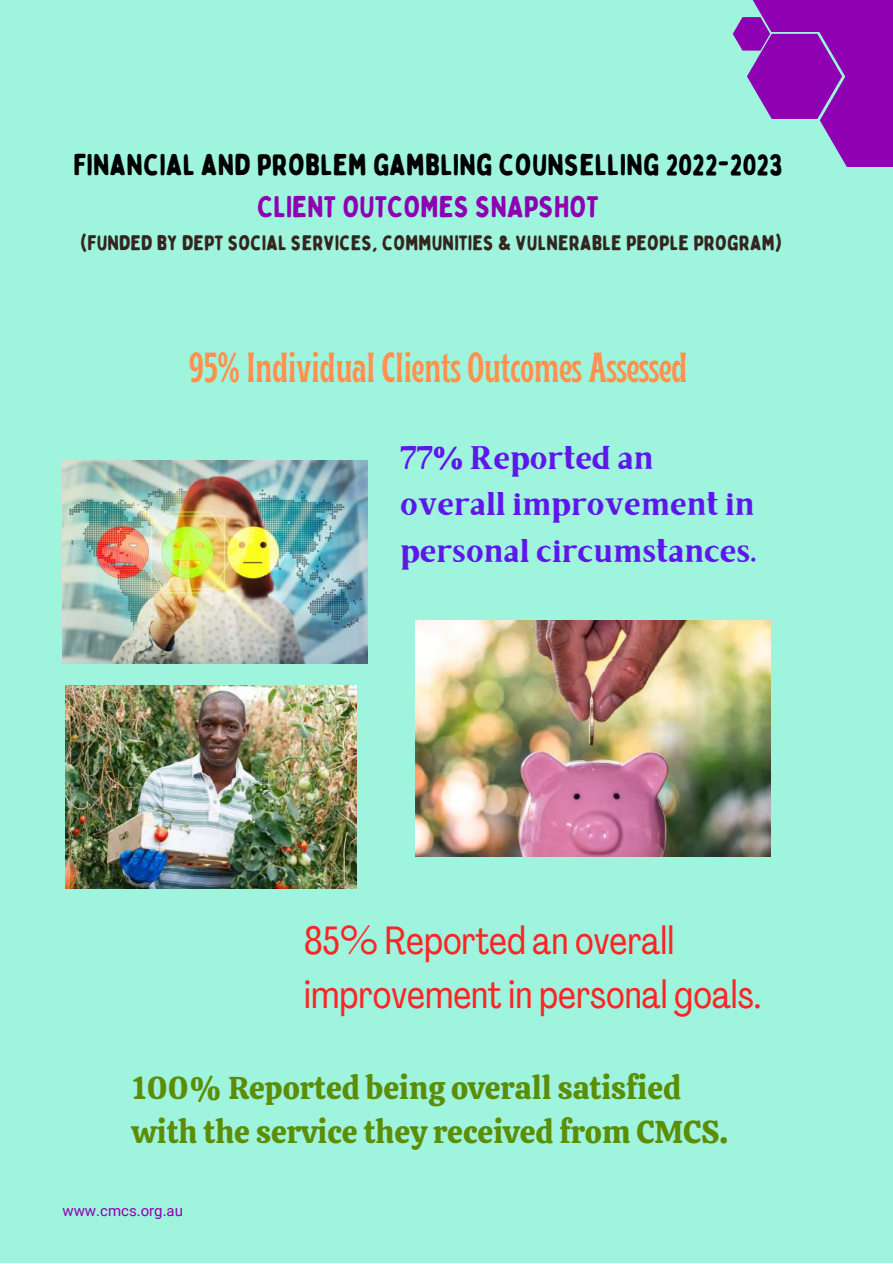
<style>
.page{position:relative;width:893px;height:1264px;background:#fff}
.page>*{position:absolute;margin:0;border:0;box-sizing:border-box;transform-origin:0 0}
.t1{font:700 condensed 42px "Brice";color:#ff914d}
.t2{font:39px/54px "Agrandir Tight";color:#fa2525}
.t3{font:700 33px/46px "Brixton TC";color:#5e17eb}
.t4{font:31.5px/43.8px "Calistoga";color:#5b8d05}
.t5{font:30px "Bobby Jones Soft";color:#000}
.t6{font:30px "Bobby Jones Soft";color:#8e00b2}
.t7{font:21px "Bobby Jones Soft";color:#34261f}
.t8{font:15px "Roboto";color:#8e00b2}
</style>
<div class="page">
<div style="left:0;top:0;width:892px;height:1262px;background:#9ef4dd"></div>
<div style="left:800px;top:0;width:92px;height:113px;background:#8e00b2"></div>
<svg style="left:732px;top:17px;width:160px;height:150px"></svg>
<div style="left:744px;top:0;width:113px;height:32px;background:#8e00b2"></div>
<img style="left:416px;top:620px;width:354px;height:236px">
<img style="left:62px;top:460px;width:305px;height:203px">
<img style="left:65px;top:686px;width:291px;height:202px">
<p class="t5" style="left:74px;top:146px;width:711px">FINANCIAL AND PROBLEM GAMBLING COUNSELLING 2022-2023</p>
<p class="t6" style="left:257px;top:188px;width:343px">CLIENT OUTCOMES SNAPSHOT</p>
<p class="t7" style="left:80px;top:230px;width:703px">(FUNDED BY DEPT SOCIAL SERVICES, COMMUNITIES &amp; VULNERABLE PEOPLE PROGRAM)</p>
<h1 class="t1" style="left:189px;top:350px;width:500px">95% Individual Clients Outcomes Assessed</h1>
<p class="t3" style="left:400px;top:439px;width:358px">77% Reported an overall improvement in personal circumstances.</p>
<p class="t2" style="left:304px;top:916px;width:459px">85% Reported an overall improvement in personal goals.</p>
<p class="t4" style="left:132px;top:1065px;width:597px">100% Reported being overall satisfied with the service they received from CMCS.</p>
<p class="t8" style="left:62px;top:1201px;width:122px">www.cmcs.org.au</p>
</div>
